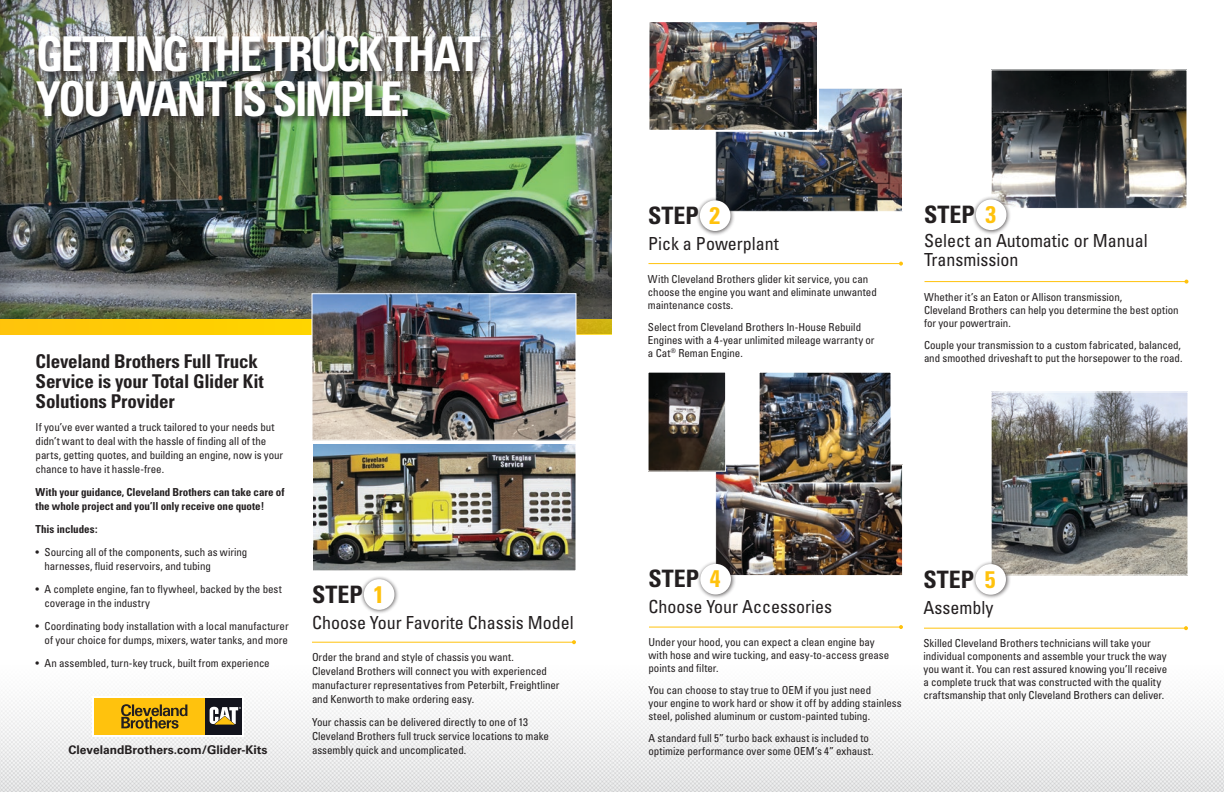
<style>
.page{position:relative;width:1224px;height:792px;background:#fff}
.page>*{position:absolute;margin:0;border:0;box-sizing:border-box;transform-origin:0 0}
.t1{font:700 condensed 48px/45px "Univers";letter-spacing:-.05em;color:#fff;scale:.93 1}
.t2{font:700 condensed 24px "Univers";color:#231f20}
.t3{font:700 condensed 19px/20px "Univers";letter-spacing:-.015em;color:#231f20}
.t4{font:condensed 18px/19px "Univers";color:#231f20}
.t5{font:700 12px "Univers";color:#231f20}
.t6{font:condensed 11px/13px "Univers";letter-spacing:-.005em;color:#231f20}
.t7{font:700 condensed 11px/14px "Univers";letter-spacing:-.005em;color:#231f20}
.s1{color:#ffc20d}
</style>
<div class="page">
<div style="left:0;top:0;width:613px;height:334px;background:#231f20;opacity:.75"></div>
<img style="left:717px;top:90px;width:184px;height:120px">
<div style="left:715px;top:88px;width:188px;height:124px;border:1px solid #fff"></div>
<img style="left:993px;top:71px;width:193px;height:136px">
<div style="left:991px;top:69px;width:197px;height:140px;border:1px solid #fff"></div>
<img style="left:993px;top:393px;width:193px;height:181px">
<div style="left:991px;top:391px;width:197px;height:185px;border:1px solid #fff"></div>
<img style="left:651px;top:23px;width:165px;height:106px">
<div style="left:648px;top:20px;width:171px;height:112px;border:2px solid #fff"></div>
<hr style="left:648px;top:263px;width:253px;height:1px;background:#ffc20d">
<svg style="left:899px;top:262px;width:4px;height:4px"></svg>
<hr style="left:924px;top:281px;width:262px;height:1px;background:#ffc20d">
<svg style="left:1184px;top:280px;width:4px;height:4px"></svg>
<hr style="left:924px;top:628px;width:262px;height:1px;background:#ffc20d">
<svg style="left:1184px;top:626px;width:4px;height:4px"></svg>
<div style="left:36px;top:35px;width:454px;height:92px;background:#231f20;opacity:.75"></div>
<div style="left:360px;top:575px;width:39px;height:40px;background:#231f20;opacity:.75"></div>
<div style="left:364px;top:579px;width:30px;height:31px;background:#fff;border-radius:50%"></div>
<div style="left:696px;top:197px;width:39px;height:39px;background:#231f20;opacity:.75"></div>
<div style="left:700px;top:200px;width:30px;height:31px;background:#fff;border-radius:50%"></div>
<div style="left:972px;top:196px;width:39px;height:39px;background:#231f20;opacity:.75"></div>
<div style="left:976px;top:199px;width:30px;height:31px;background:#fff;border-radius:50%"></div>
<div style="left:972px;top:560px;width:39px;height:40px;background:#231f20;opacity:.75"></div>
<div style="left:975px;top:564px;width:31px;height:31px;background:#fff;border-radius:50%"></div>
<div style="left:0;top:670px;width:612px;height:122px;background:linear-gradient(to bottom,#fff,#e2e2e3)"></div>
<div style="left:612px;top:670px;width:612px;height:122px;background:linear-gradient(to bottom,#fff,#e2e2e3)"></div>
<hr style="left:312px;top:642px;width:262px;height:1px;background:#ffc20d">
<svg style="left:572px;top:640px;width:4px;height:4px"></svg>
<div style="left:562px;top:320px;width:50px;height:14px;background:#cfaf12"></div>
<div style="left:0;top:320px;width:458px;height:14px;background:#ffcd03"></div>
<img style="left:314px;top:445px;width:260px;height:124px">
<div style="left:312px;top:443px;width:264px;height:128px;border:1px solid #fff"></div>
<img style="left:314px;top:295px;width:260px;height:144px">
<div style="left:312px;top:293px;width:264px;height:148px;border:1px solid #fff"></div>
<img style="left:717px;top:466px;width:184px;height:108px">
<div style="left:715px;top:464px;width:188px;height:112px;border:1px solid #fff"></div>
<img style="left:650px;top:374px;width:74px;height:96px">
<img style="left:761px;top:374px;width:129px;height:107px">
<div style="left:759px;top:372px;width:133px;height:111px;border:1px solid #fff"></div>
<hr style="left:649px;top:627px;width:252px;height:1px;background:#ffc20d">
<svg style="left:899px;top:625px;width:4px;height:4px"></svg>
<div style="left:697px;top:560px;width:39px;height:39px;background:#231f20;opacity:.75"></div>
<div style="left:700px;top:564px;width:31px;height:31px;background:#fff;border-radius:50%"></div>
<div style="left:92px;top:696px;width:152px;height:41px;background:#fff"></div>
<div style="left:205px;top:698px;width:37px;height:37px;background:#13141d"></div>
<svg style="left:210px;top:707px;width:31px;height:17px"></svg>
<div style="left:94px;top:698px;width:111px;height:37px;background:#ffc20d"></div>
<svg style="left:121px;top:704px;width:66px;height:25px"></svg>
<h1 class="t1" style="left:36px;top:31px;width:479px">GETTING THE TRUCK THAT<br>YOU WANT IS SIMPLE.</h1>
<h3 class="t3" style="left:36px;top:351px;width:230px">Cleveland Brothers Full Truck<br>Service is your Total Glider Kit<br>Solutions Provider</h3>
<p class="t6" style="left:36px;top:420px;width:249px;line-height:14px">If you’ve ever wanted a truck tailored to your needs but didn’t want to deal with the hassle of finding all of the parts, getting quotes, and building an engine, now is your chance to have it hassle-free.</p>
<p class="t7" style="left:36px;top:485px;width:250px">With your guidance, Cleveland Brothers can take care of the whole project and you’ll only receive one quote!</p>
<p class="t7" style="left:36px;top:522px;width:63px">This includes:</p>
<p class="t6" style="left:45px;top:545px;width:204px;line-height:14px;text-indent:-9px">• Sourcing all of the components, such as wiring harnesses, fluid reservoirs, and tubing</p>
<p class="t6" style="left:45px;top:582px;width:239px;line-height:14px;text-indent:-9px">• A complete engine, fan to flywheel, backed by the best coverage in the industry</p>
<p class="t6" style="left:36px;top:619px;width:255px;line-height:14px;text-align:right">• Coordinating body installation with a local manufacturer of your choice for dumps, mixers, water tanks, and more</p>
<p class="t6" style="left:36px;top:657px;width:236px">• An assembled, turn-key truck, built from experience</p>
<p class="t5" style="left:69px;top:743px;width:200px">ClevelandBrothers.com/Glider-Kits</p>
<h2 class="t2" style="left:312px;top:579px;width:73px">STEP <span class="s1">1</span></h2>
<h3 class="t4" style="left:312px;top:613px;width:263px">Choose Your Favorite Chassis Model</h3>
<p class="t6" style="left:312px;top:650px;width:249px;line-height:14px">Order the brand and style of chassis you want.<br>Cleveland Brothers will connect you with experienced manufacturer representatives from Peterbilt, Freightliner and Kenworth to make ordering easy.</p>
<p class="t6" style="left:312px;top:715px;width:239px;line-height:14px">Your chassis can be delivered directly to one of 13<br>Cleveland Brothers full truck service locations to make assembly quick and uncomplicated.</p>
<h2 class="t2" style="left:648px;top:201px;width:73px">STEP <span class="s1">2</span></h2>
<h2 class="t2" style="left:924px;top:200px;width:73px">STEP <span class="s1">3</span></h2>
<h3 class="t4" style="left:648px;top:234px;width:132px">Pick a Powerplant</h3>
<h3 class="t4" style="left:924px;top:231px;width:225px">Select an Automatic or Manual<br>Transmission</h3>
<p class="t6" style="left:648px;top:272px;width:230px">With Cleveland Brothers glider kit service, you can choose the engine you want and eliminate unwanted maintenance costs.</p>
<p class="t6" style="left:648px;top:320px;width:228px">Select from Cleveland Brothers In-House Rebuild<br>Engines with a 4-year unlimited mileage warranty or a Cat<sup>®</sup> Reman Engine.</p>
<p class="t6" style="left:924px;top:290px;width:256px">Whether it’s an Eaton or Allison transmission,<br>Cleveland Brothers can help you determine the best option for your powertrain.</p>
<p class="t6" style="left:924px;top:338px;width:260px">Couple your transmission to a custom fabricated, balanced, and smoothed driveshaft to put the horsepower to the road.</p>
<h2 class="t2" style="left:648px;top:564px;width:73px">STEP <span class="s1">4</span></h2>
<h3 class="t4" style="left:648px;top:597px;width:185px">Choose Your Accessories</h3>
<p class="t6" style="left:648px;top:635px;width:242px">Under your hood, you can expect a clean engine bay with hose and wire tucking, and easy-to-access grease points and filter.</p>
<p class="t6" style="left:648px;top:683px;width:255px">You can choose to stay true to OEM if you just need<br>your engine to work hard or show it off by adding stainless steel, polished aluminum or custom-painted tubing.</p>
<p class="t6" style="left:648px;top:731px;width:227px">A standard full 5” turbo back exhaust is included to optimize performance over some OEM’s 4” exhaust.</p>
<h2 class="t2" style="left:923px;top:564px;width:73px">STEP <span class="s1">5</span></h2>
<h3 class="t4" style="left:923px;top:597px;width:71px">Assembly</h3>
<p class="t6" style="left:924px;top:637px;width:245px">Skilled Cleveland Brothers technicians will take your individual components and assemble your truck the way you want it. You can rest assured knowing you’ll receive a complete truck that was constructed with the quality craftsmanship that only Cleveland Brothers can deliver.</p>
</div>
